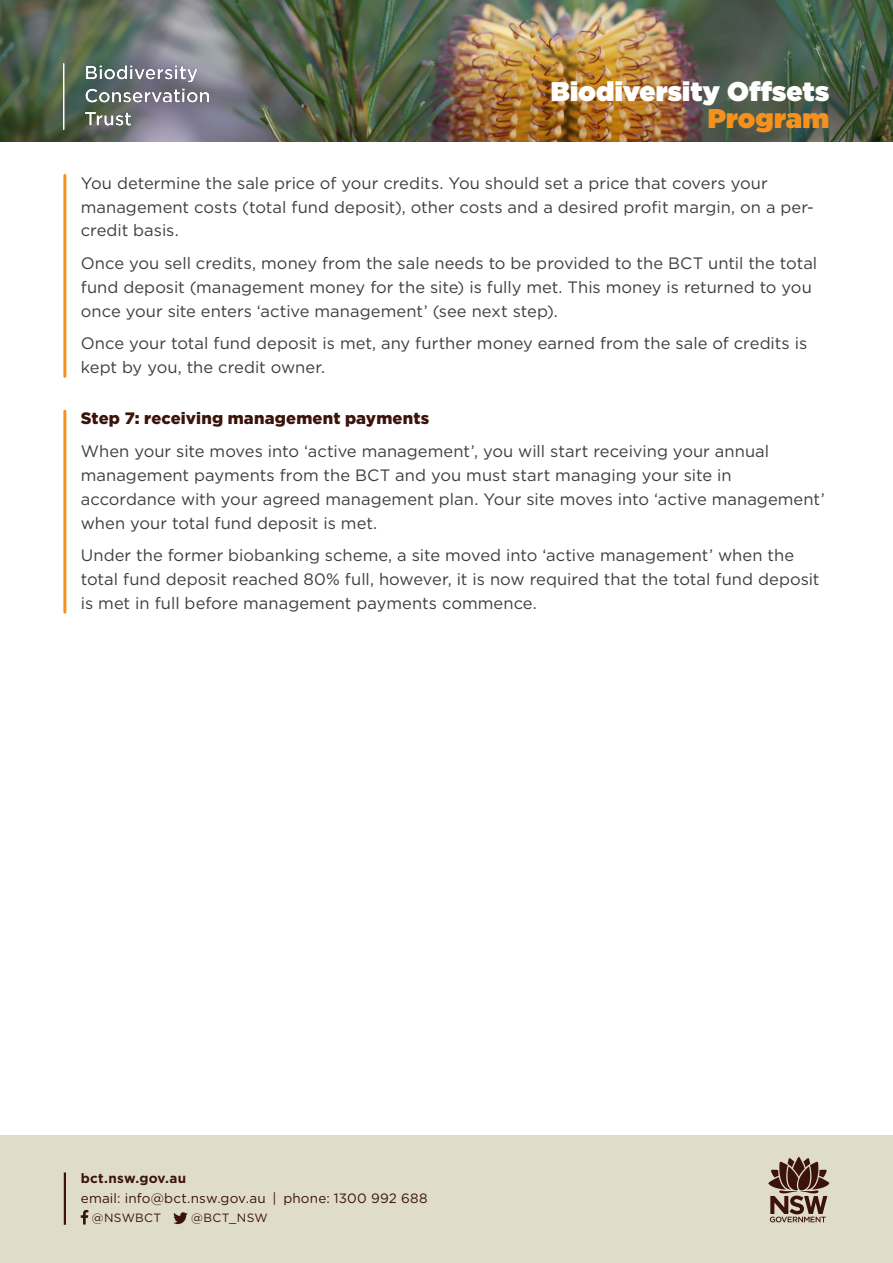
<style>
.page{position:relative;width:893px;height:1263px;background:#fff}
.page>*{position:absolute;margin:0;border:0;box-sizing:border-box;transform-origin:0 0}
.A_Head{font:900 27px "Gotham";letter-spacing:.005em;color:#fff}
.A_Head-2{font:900 27px "Gotham";color:#f6911e}
.t1{font:16.5px/24px "Gotham";color:#3e3e3f}
.t2{font:900 16.5px "Gotham";letter-spacing:.01em;color:#3b130a}
.t3{font:13.5px/19.5px "Gotham";letter-spacing:.015em;color:#3b130a}
.footer_social{font:12px "Gotham";letter-spacing:.02em;color:#3b130a}
.s1{font-weight:700}
</style>
<div class="page">
<div style="left:0;top:1135px;width:893px;height:128px;background:#e0dccb"></div>
<hr style="left:64px;top:1172px;width:2px;height:53px;background:#3b130a">
<svg style="left:81px;top:1210px;width:7px;height:14px"></svg>
<svg style="left:173px;top:1212px;width:15px;height:12px"></svg>
<svg style="left:768px;top:1157px;width:61px;height:65px"></svg>
<hr style="left:63px;top:175px;width:3px;height:201px;background:#f6911e">
<hr style="left:63px;top:411px;width:3px;height:201px;background:#f6911e">
<img style="left:0;top:0;width:893px;height:141px">
<img style="left:64px;top:64px;width:144px;height:65px">
<p class="A_Head" style="left:551px;top:72px;width:280px">Biodiversity Offsets</p>
<p class="A_Head-2" style="left:708px;top:99px;width:123px">Program</p>
<p class="t1" style="left:81px;top:170px;width:735px">You determine the sale price of your credits. You should set a price that covers your management costs (total fund deposit), other costs and a desired profit margin, on a per&shy;credit basis.</p>
<p class="t1" style="left:81px;top:251px;width:738px">Once you sell credits, money from the sale needs to be provided to the BCT until the total fund deposit (management money for the site) is fully met. This money is returned to you once your site enters ‘active management’ (see next step).</p>
<p class="t1" style="left:81px;top:331px;width:728px">Once your total fund deposit is met, any further money earned from the sale of credits is kept by you, the credit owner.</p>
<p class="t2" style="left:81px;top:407px;width:350px">Step 7: receiving management payments</p>
<p class="t1" style="left:81px;top:439px;width:746px">When your site moves into ‘active management’, you will start receiving your annual management payments from the BCT and you must start managing your site in accordance with your agreed management plan. Your site moves into ‘active management’ when your total fund deposit is met.</p>
<p class="t1" style="left:81px;top:543px;width:740px">Under the former biobanking scheme, a site moved into ‘active management’ when the total fund deposit reached 80% full, however, it is now required that the total fund deposit is met in full before management payments commence.</p>
<p class="t3" style="left:81px;top:1168px;width:348px"><span class="s1">bct.nsw.gov.au<br></span>email: info@bct.nsw.gov.au | phone: 1300 992 688</p>
<p class="footer_social" style="left:92px;top:1210px;width:71px">@NSWBCT</p>
<p class="footer_social" style="left:191px;top:1210px;width:78px">@BCT_NSW</p>
</div>
